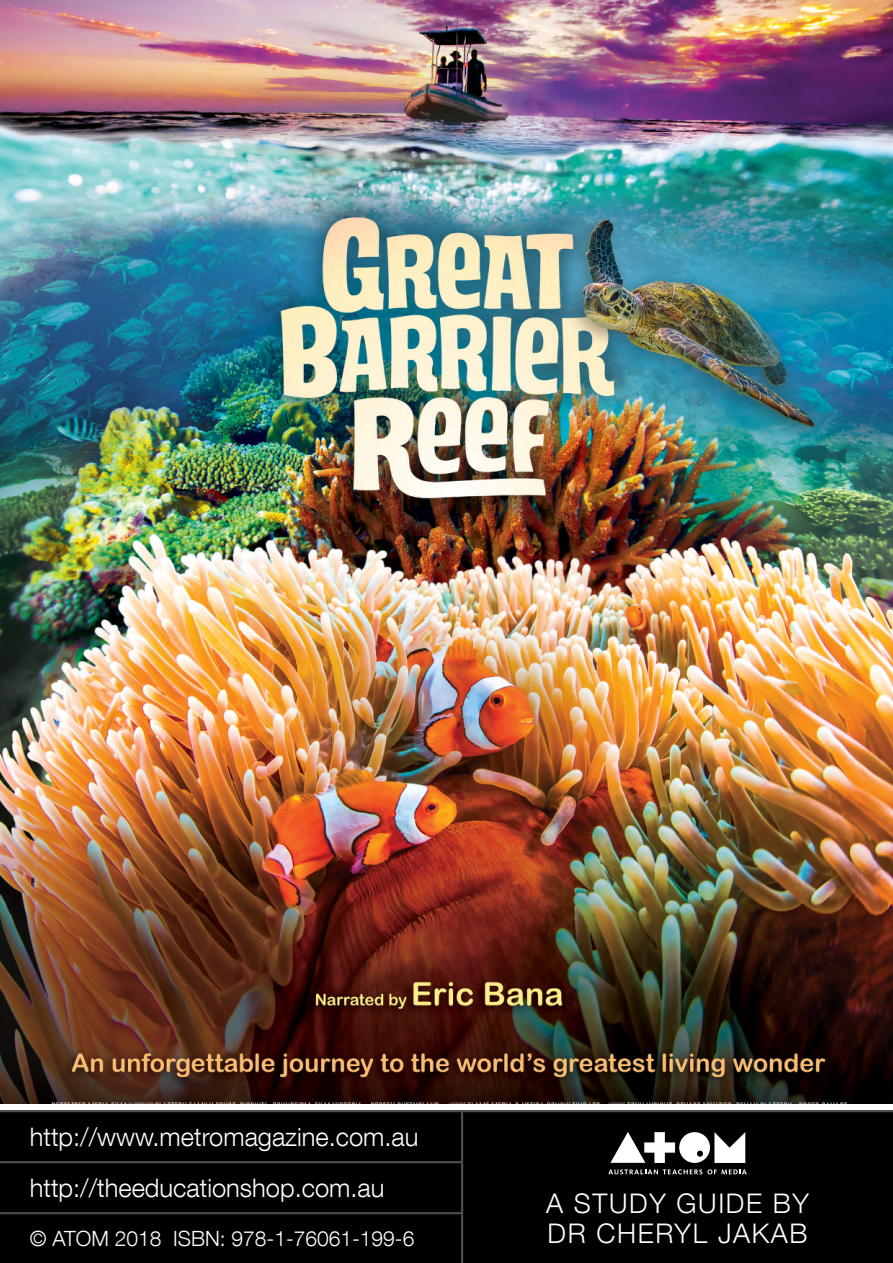
<style>
.page{position:relative;width:893px;height:1263px;background:#fff}
.page>*{position:absolute;margin:0;border:0;box-sizing:border-box;transform-origin:0 0}
.t1{font:300 27px/30px "Helvetica Neue LT Com";letter-spacing:.06em;color:#fff}
.t2{font:300 25.5px/51px "Helvetica Neue LT Com";color:#fff}
.t3{font:300 21px "Helvetica Neue LT Com";color:#fff}
</style>
<div class="page">
<div style="left:0;top:1112px;width:893px;height:151px;background:#000"></div>
<hr style="left:0;top:1110px;width:462px;height:2px;background:#4d4d4f">
<hr style="left:462px;top:1110px;width:431px;height:2px;background:#4d4d4f">
<hr style="left:461px;top:1112px;width:2px;height:49px;background:#4d4d4f">
<hr style="left:0;top:1161px;width:463px;height:2px;background:#4d4d4f">
<hr style="left:461px;top:1163px;width:2px;height:49px;background:#4d4d4f">
<hr style="left:0;top:1212px;width:463px;height:2px;background:#4d4d4f">
<hr style="left:461px;top:1214px;width:2px;height:49px;background:#4d4d4f">
<svg style="left:608px;top:1169px;width:139px;height:5px"></svg>
<svg style="left:610px;top:1132px;width:135px;height:31px"></svg>
<img style="left:0;top:0;width:893px;height:1103px">
<p class="t2" style="left:30px;top:1111px;width:390px">http://www.metromagazine.com.au http://theeducationshop.com.au</p>
<p class="t3" style="left:30px;top:1226px;width:386px">© ATOM 2018 ISBN: 978-1-76061-199-6</p>
<p class="t1" style="left:546px;top:1187px;width:264px">A STUDY GUIDE BY<br>DR CHERYL JAKAB</p>
</div>
